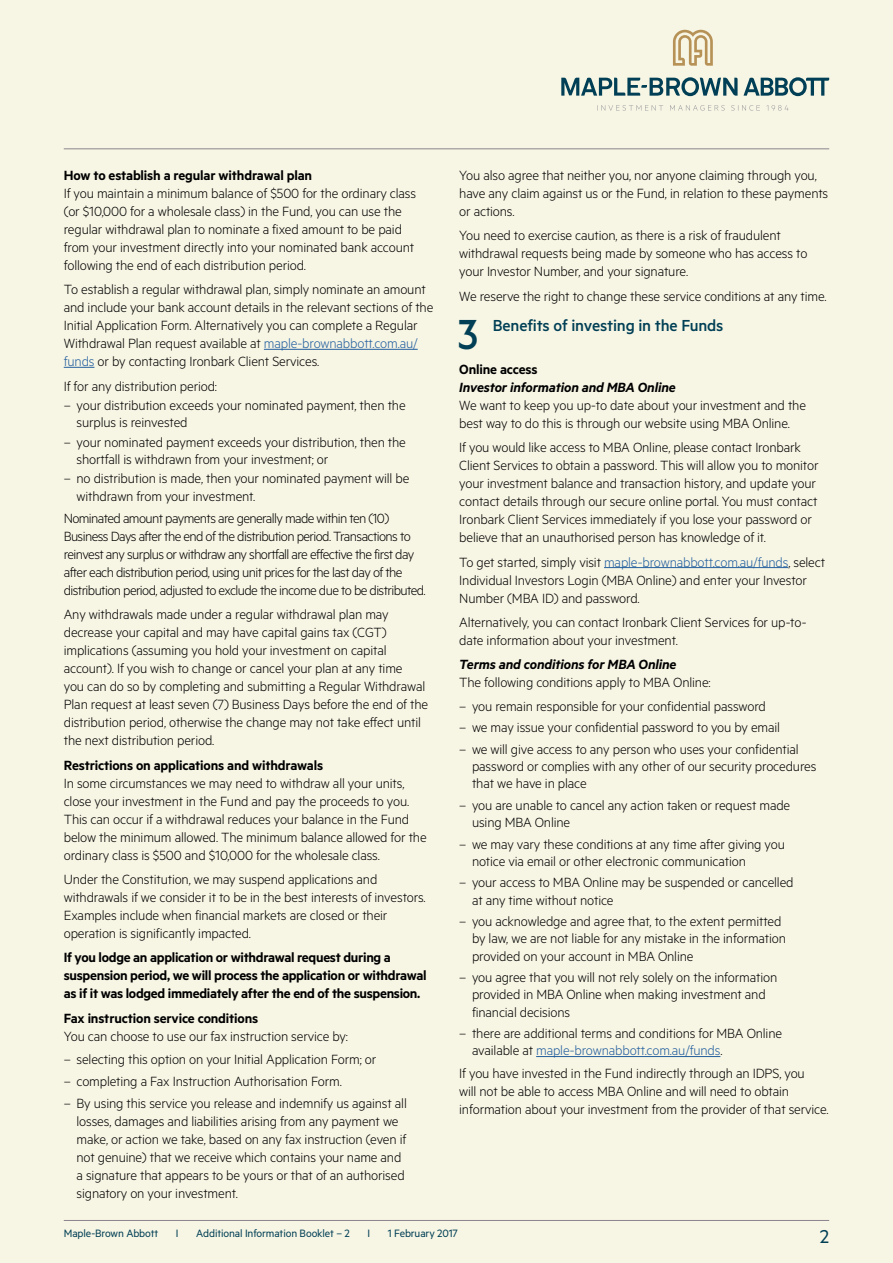
<style>
.page{position:relative;width:893px;height:1263px;background:#f7f5e4}
.page>*{position:absolute;margin:0;border:0;box-sizing:border-box;transform-origin:0 0}
.t1{font:500 47.25px "Metric";color:#003f55}
.t2{font:21px "Metric";color:#003f55}
.t3{font:500 18px "Metric";letter-spacing:-.01em;color:#003f55}
.t4{font:300 15px/18px "Metric";letter-spacing:-.01em;color:#000}
.t5{font:300 15px/18px "Metric";letter-spacing:-.04em;color:#000}
.t6{font:600 15px/18px "Metric";letter-spacing:-.02em;color:#000}
.t7{font:italic 600 15px "Metric";letter-spacing:-.01em;color:#000}
.t8{font:12px "Metric";letter-spacing:-.01em;color:#003f55}
.s1{color:#215e9e}
</style>
<div class="page">
<hr style="left:64px;top:1220px;width:765px;height:1px;background:#8c858e">
<hr style="left:64px;top:148px;width:765px;height:1px;background:#8c858e">
<svg style="left:561px;top:77px;width:268px;height:19px"></svg>
<svg style="left:597px;top:105px;width:191px;height:6px"></svg>
<svg style="left:673px;top:30px;width:40px;height:36px"></svg>
<hr style="left:264px;top:349px;width:154px;height:1px;background:#215e9e">
<hr style="left:64px;top:367px;width:30px;height:1px;background:#215e9e">
<hr style="left:604px;top:567px;width:184px;height:1px;background:#215e9e">
<hr style="left:536px;top:1056px;width:184px;height:1px;background:#215e9e">
<p class="t6" style="left:64px;top:166px;width:250px">How to establish a regular withdrawal plan</p>
<p class="t4" style="left:64px;top:184px;width:354px">If you maintain a minimum balance of $500 for the ordinary class (or $10,000 for a wholesale class) in the Fund, you can use the regular withdrawal plan to nominate a fixed amount to be paid from your investment directly into your nominated bank account following the end of each distribution period.</p>
<p class="t4" style="left:64px;top:280px;width:371px">To establish a regular withdrawal plan, simply nominate an amount and include your bank account details in the relevant sections of the Initial Application Form. Alternatively you can complete a Regular Withdrawal Plan request available at <span class="s1">maple-brownabbott.com.au/ funds</span> or by contacting Ironbark Client Services.</p>
<p class="t4" style="left:64px;top:376px;width:155px">If for any distribution period:</p>
<p class="t4" style="left:77px;top:396px;width:331px;line-height:17.2px;text-indent:-13px">– your distribution exceeds your nominated payment, then the surplus is reinvested</p>
<p class="t4" style="left:77px;top:433px;width:331px;line-height:17.2px;text-indent:-13px">– your nominated payment exceeds your distribution, then the shortfall is withdrawn from your investment; or</p>
<p class="t4" style="left:77px;top:469px;width:334px;line-height:17.2px;text-indent:-13px">– no distribution is made, then your nominated payment will be withdrawn from your investment.</p>
<p class="t5" style="left:64px;top:508px;width:363px">Nominated amount payments are generally made within ten (10)<br>Business Days after the end of the distribution period. Transactions to reinvest any surplus or withdraw any shortfall are effective the first day after each distribution period, using unit prices for the last day of the distribution period, adjusted to exclude the income due to be distributed.</p>
<p class="t4" style="left:64px;top:605px;width:366px">Any withdrawals made under a regular withdrawal plan may decrease your capital and may have capital gains tax (CGT) implications (assuming you hold your investment on capital account). If you wish to change or cancel your plan at any time<br>you can do so by completing and submitting a Regular Withdrawal Plan request at least seven (7) Business Days before the end of the distribution period, otherwise the change may not take effect until the next distribution period.</p>
<p class="t6" style="left:64px;top:755px;width:261px">Restrictions on applications and withdrawals</p>
<p class="t4" style="left:64px;top:773px;width:364px">In some circumstances we may need to withdraw all your units, close your investment in the Fund and pay the proceeds to you.<br>This can occur if a withdrawal reduces your balance in the Fund below the minimum allowed. The minimum balance allowed for the ordinary class is $500 and $10,000 for the wholesale class.</p>
<p class="t4" style="left:64px;top:870px;width:363px">Under the Constitution, we may suspend applications and withdrawals if we consider it to be in the best interests of investors.<br>Examples include when financial markets are closed or their operation is significantly impacted.</p>
<p class="t6" style="left:64px;top:948px;width:364px">If you lodge an application or withdrawal request during a suspension period, we will process the application or withdrawal as if it was lodged immediately after the end of the suspension.</p>
<p class="t6" style="left:64px;top:1008px;width:196px">Fax instruction service conditions</p>
<p class="t4" style="left:64px;top:1026px;width:286px">You can choose to use our fax instruction service by:</p>
<p class="t4" style="left:64px;top:1050px;width:314px">– selecting this option on your Initial Application Form; or</p>
<p class="t4" style="left:64px;top:1071px;width:279px">– completing a Fax Instruction Authorisation Form.</p>
<p class="t4" style="left:77px;top:1094px;width:332px;text-indent:-13px">– By using this service you release and indemnify us against all losses, damages and liabilities arising from any payment we make, or action we take, based on any fax instruction (even if not genuine) that we receive which contains your name and a signature that appears to be yours or that of an authorised signatory on your investment.</p>
<p class="t4" style="left:459px;top:166px;width:371px">You also agree that neither you, nor anyone claiming through you, have any claim against us or the Fund, in relation to these payments or actions.</p>
<p class="t4" style="left:459px;top:226px;width:350px">You need to exercise caution, as there is a risk of fraudulent withdrawal requests being made by someone who has access to your Investor Number, and your signature.</p>
<p class="t4" style="left:459px;top:286px;width:369px">We reserve the right to change these service conditions at any time.</p>
<h1 class="t1" style="left:458px;top:307px;width:22px">3</h1>
<p class="t3" style="left:493px;top:315px;width:232px">Benefits of investing in the Funds</p>
<p class="t6" style="left:459px;top:360px;width:80px">Online access</p>
<p class="t7" style="left:459px;top:378px;width:218px">Investor information and MBA Online</p>
<p class="t4" style="left:459px;top:395px;width:348px">We want to keep you up-to date about your investment and the best way to do this is through our website using MBA Online.</p>
<p class="t4" style="left:459px;top:438px;width:361px">If you would like access to MBA Online, please contact Ironbark Client Services to obtain a password. This will allow you to monitor your investment balance and transaction history, and update your contact details through our secure online portal. You must contact Ironbark Client Services immediately if you lose your password or believe that an unauthorised person has knowledge of it.</p>
<p class="t4" style="left:459px;top:552px;width:367px">To get started, simply visit <span class="s1">maple-brownabbott.com.au/funds</span>, select<br>Individual Investors Login (MBA Online) and enter your Investor<br>Number (MBA ID) and password.</p>
<p class="t4" style="left:459px;top:613px;width:349px">Alternatively, you can contact Ironbark Client Services for up-to&shy;date information about your investment.</p>
<p class="t7" style="left:459px;top:656px;width:219px">Terms and conditions for MBA Online</p>
<p class="t4" style="left:459px;top:673px;width:253px">The following conditions apply to MBA Online:</p>
<p class="t4" style="left:459px;top:697px;width:308px">– you remain responsible for your confidential password</p>
<p class="t4" style="left:459px;top:718px;width:322px">– we may issue your confidential password to you by email</p>
<p class="t4" style="left:472px;top:740px;width:346px;line-height:17.2px;text-indent:-13px">– we will give access to any person who uses your confidential password or complies with any other of our security procedures that we have in place</p>
<p class="t4" style="left:472px;top:796px;width:320px;line-height:17.2px;text-indent:-13px">– you are unable to cancel any action taken or request made using MBA Online</p>
<p class="t4" style="left:472px;top:835px;width:314px;line-height:17.2px;text-indent:-13px">– we may vary these conditions at any time after giving you notice via email or other electronic communication</p>
<p class="t4" style="left:472px;top:873px;width:323px;line-height:17.2px;text-indent:-13px">– your access to MBA Online may be suspended or cancelled at any time without notice</p>
<p class="t4" style="left:472px;top:912px;width:316px;line-height:17.2px;text-indent:-13px">– you acknowledge and agree that, to the extent permitted by law, we are not liable for any mistake in the information provided on your account in MBA Online</p>
<p class="t4" style="left:472px;top:968px;width:307px;line-height:17.2px;text-indent:-13px">– you agree that you will not rely solely on the information provided in MBA Online when making investment and financial decisions</p>
<p class="t4" style="left:472px;top:1024px;width:312px;line-height:17.2px;text-indent:-13px">– there are additional terms and conditions for MBA Online available at <span class="s1">maple-brownabbott.com.au/funds</span>.</p>
<p class="t4" style="left:459px;top:1063px;width:371px">If you have invested in the Fund indirectly through an IDPS, you<br>will not be able to access MBA Online and will need to obtain information about your investment from the provider of that service.</p>
<p class="t8" style="left:64px;top:1226px;width:96px">Maple-Brown Abbott</p>
<p class="t8" style="left:176px;top:1226px;width:4px">I</p>
<p class="t8" style="left:196px;top:1226px;width:155px">Additional Information Booklet – 2</p>
<p class="t8" style="left:367px;top:1226px;width:4px">I</p>
<p class="t8" style="left:388px;top:1226px;width:72px">1 February 2017</p>
<h2 class="t2" style="left:820px;top:1224px;width:11px">2</h2>
</div>
